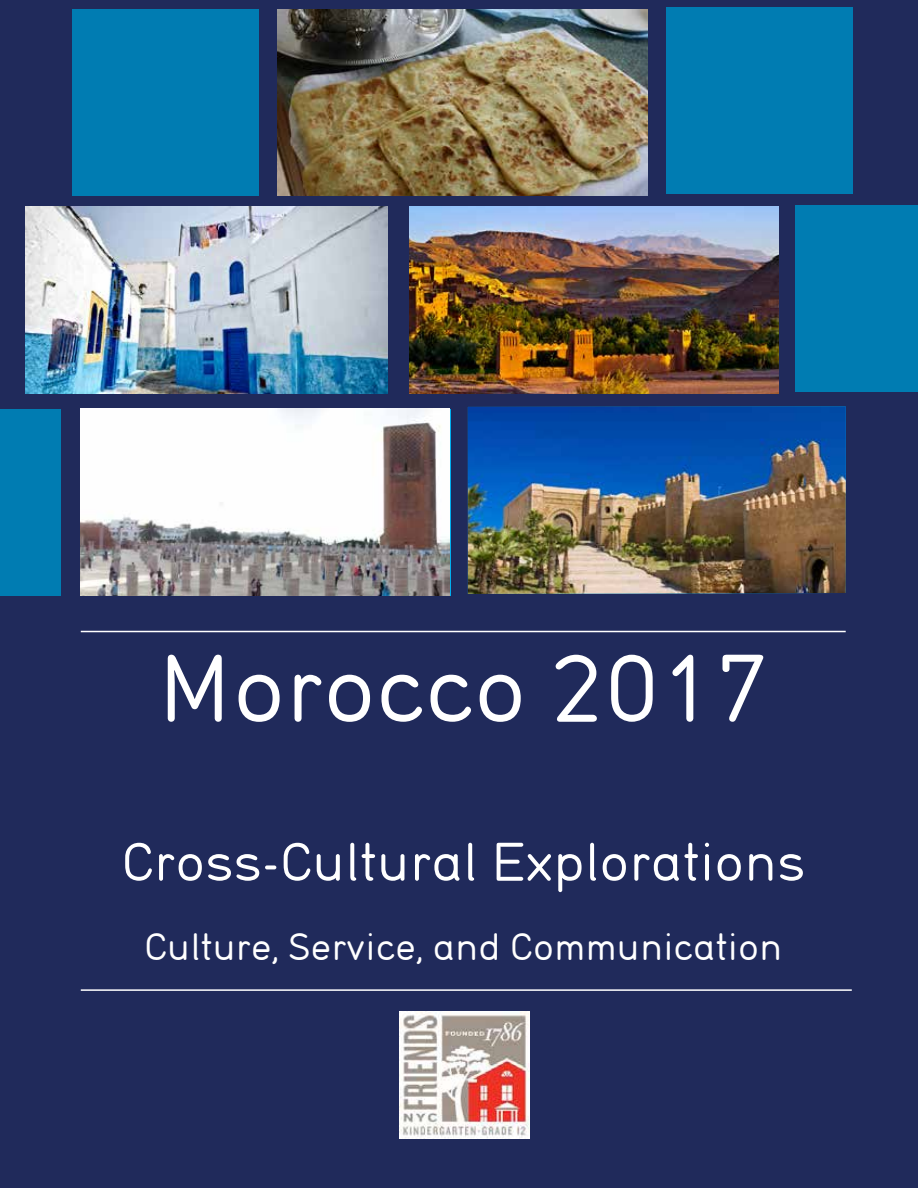
<style>
.page{position:relative;width:918px;height:1188px;background:#202a5b}
.page>*{position:absolute;margin:0;border:0;box-sizing:border-box;transform-origin:0 0}
.t1{font:90px "DIN17 SBOP";letter-spacing:.02em;color:#fff}
.t2{font:51px "DIN17 SBOP";letter-spacing:.02em;color:#fff}
.t3{font:36px "DIN17 SBOP";letter-spacing:.02em;color:#fff}
</style>
<div class="page">
<hr style="left:81px;top:631px;width:765px;height:1px;background:#fff">
<div style="left:72px;top:9px;width:187px;height:187px;background:#007cb2"></div>
<img style="left:26px;top:207px;width:361px;height:186px">
<div style="left:666px;top:7px;width:187px;height:187px;background:#007cb2"></div>
<img style="left:409px;top:207px;width:369px;height:186px">
<img style="left:468px;top:407px;width:378px;height:187px">
<img style="left:81px;top:409px;width:369px;height:186px">
<img style="left:278px;top:9px;width:369px;height:187px">
<div style="left:795px;top:205px;width:123px;height:186px;background:#007cb2"></div>
<div style="left:0;top:409px;width:60px;height:186px;background:#007cb2"></div>
<hr style="left:81px;top:989px;width:771px;height:2px;background:#fff">
<img style="left:400px;top:1012px;width:130px;height:127px">
<h1 class="t1" style="left:158px;top:634px;width:612px">Morocco 2017</h1>
<h2 class="t2" style="left:122px;top:831px;width:685px">Cross-Cultural Explorations</h2>
<p class="t3" style="left:144px;top:925px;width:639px">Culture, Service, and Communication</p>
</div>
